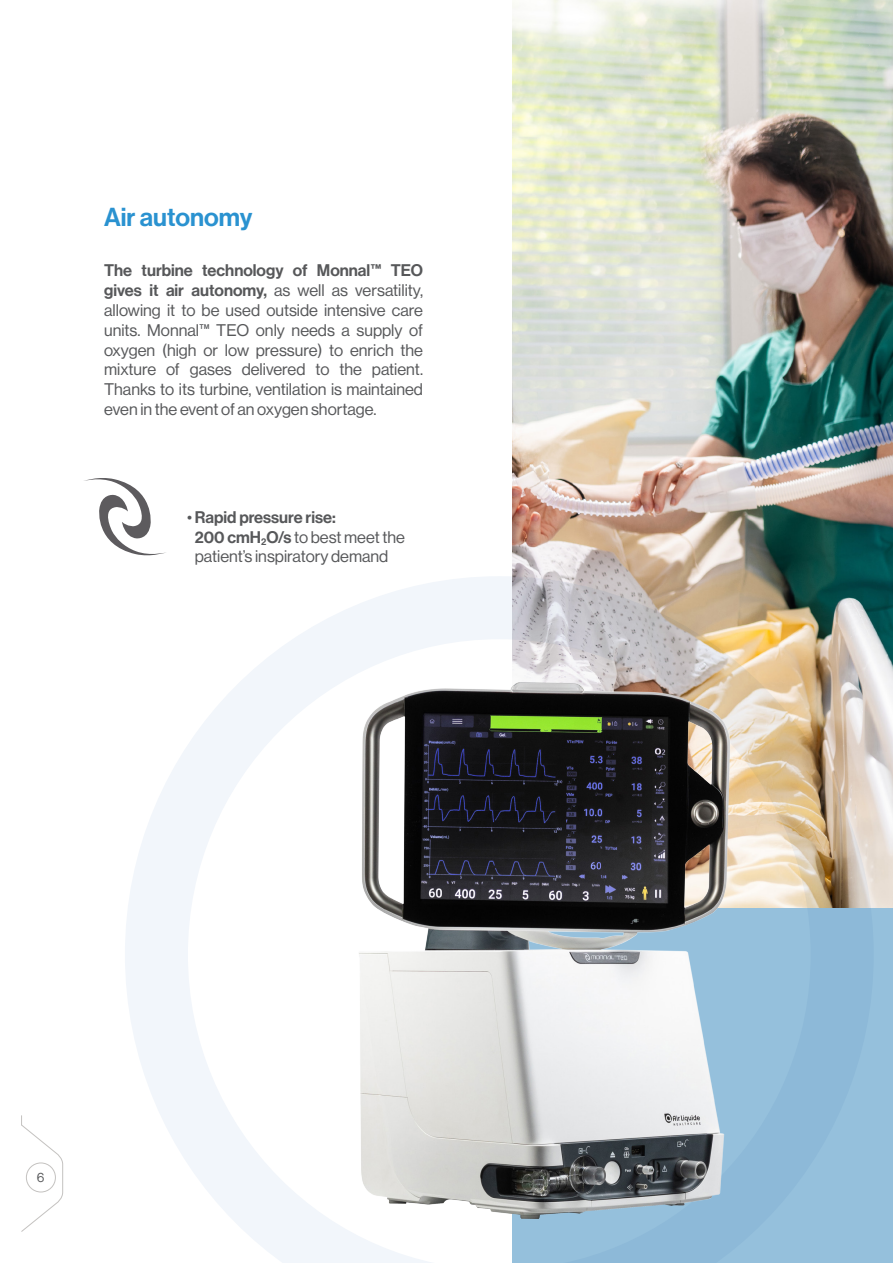
<style>
.page{position:relative;width:893px;height:1263px;background:#fff}
.page>*{position:absolute;margin:0;border:0;box-sizing:border-box;transform-origin:0 0}
.t1{font:25.5px "N Haas Grotesk DS Std 65 Md";color:#2a92d0}
.t2{font:16.5px/19.8px "N Haas Grotesk DS Std 55 Rg";color:#57585a}
.t3{font:13.2px "N Haas Grotesk DS Std 55 Rg";color:#57585a}
.s1{font-family:"N Haas Grotesk DS Std 65 Md"}
</style>
<div class="page">
<svg style="left:21px;top:1116px;width:42px;height:116px"></svg>
<img style="left:512px;top:0;width:381px;height:907px">
<svg style="left:84px;top:478px;width:82px;height:78px"></svg>
<svg style="left:125px;top:576px;width:749px;height:687px"></svg>
<img style="left:281px;top:635px;width:535px;height:618px">
<p class="t1" style="left:104px;top:202px;width:150px">Air autonomy</p>
<p class="t2" style="left:104px;top:261px;width:320px;text-align:justify"><span class="s1">The turbine technology of Monnal™ TEO gives it air autonomy,</span> as well as versatility, allowing it to be used outside intensive care units. Monnal™ TEO only needs a supply of oxygen (high or low pressure) to enrich the mixture of gases delivered to the patient.<br>Thanks to its turbine, ventilation is maintained even in the event of an oxygen shortage.</p>
<p class="t2" style="left:195px;top:507px;width:212px;text-indent:-8px">• <span class="s1">Rapid pressure rise:<br>200 cmH</span><sub>2</sub><span class="s1">O/s</span> to best meet the patient’s inspiratory demand</p>
<p class="t3" style="left:37px;top:1170px;width:9px">6</p>
</div>
